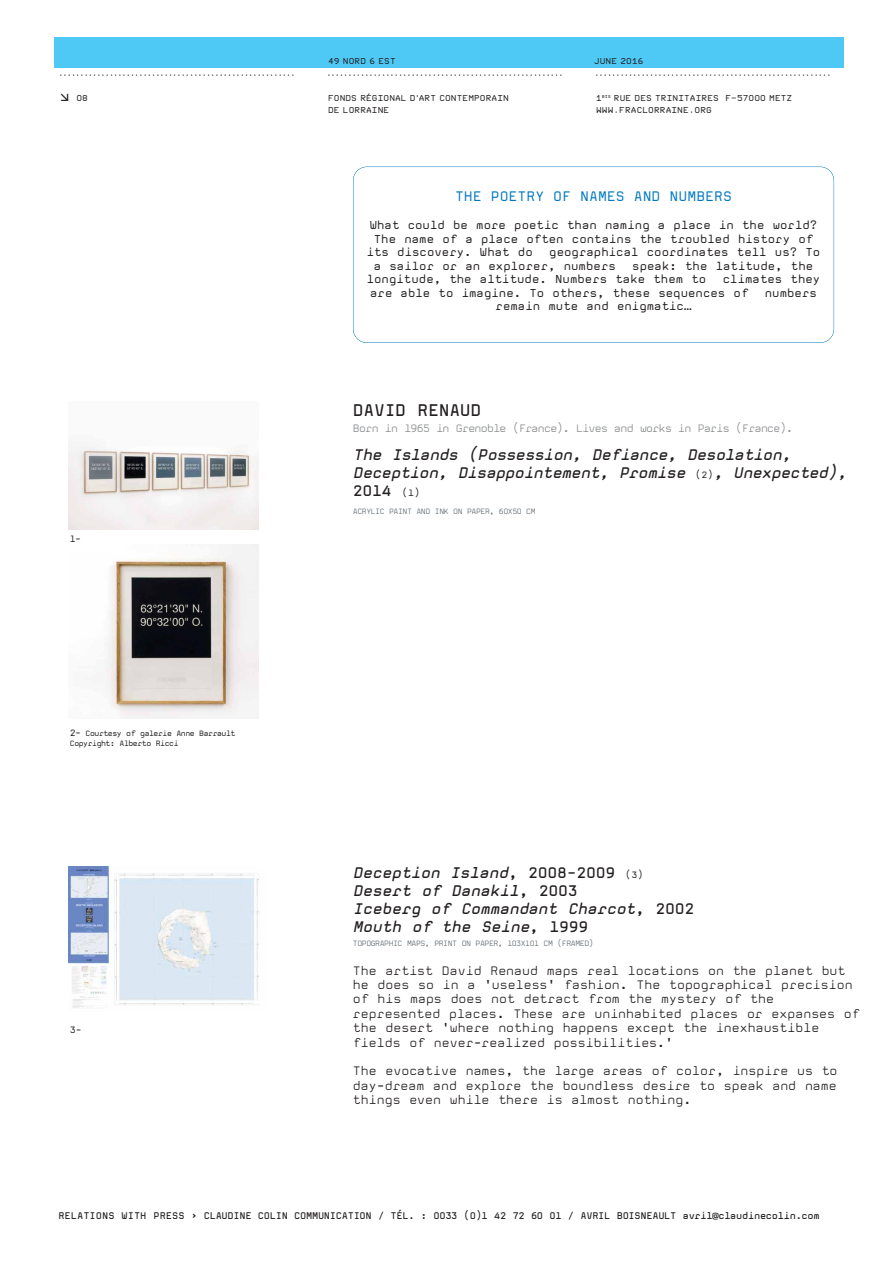
<style>
.page{position:relative;width:893px;height:1263px;background:#fff}
.page>*{position:absolute;margin:0;border:0;box-sizing:border-box;transform-origin:0 0}
.t1{font:700 16.5px "Mono";letter-spacing:-.02em;color:#231f20}
.t2{font:italic 700 15px/18px "Mono";letter-spacing:-.035em;color:#231f20}
.t3{font:13.5px "Mono";color:#0078bf}
.t4{font:300 12px/14.4px "Mono";color:#231f20}
.t5{font:11.25px/13.5px "Mono";color:#231f20}
.t6{font:300 10.5px "Mono";letter-spacing:-.065em;color:#888a8c}
.t7{font:700 9.45px "Mono";letter-spacing:-.035em;color:#231f20}
.t8{font:9px "Mono";color:#231f20}
.t9{font:700 7.5px/12px "FRAC";letter-spacing:.02em;color:#231f20}
.t10{font:300 7.5px "Mono";letter-spacing:-.065em;color:#606970}
.t11{font:7.5px/9.6px "Mono";letter-spacing:-.065em;color:#231f20}
.s1{font-size:12px}
.s2{font-weight:400;font-style:normal;font-size:9px}
.s3{font-style:normal}
.s4{font-size:9px}
</style>
<div class="page">
<div style="left:54px;top:38px;width:789px;height:30px;background:#4ec9f5"></div>
<img style="left:68px;top:447px;width:190px;height:83px">
<img style="left:106px;top:544px;width:152px;height:175px">
<img style="left:68px;top:866px;width:191px;height:142px">
<div style="left:68px;top:533px;width:56px;height:20px;background:#fff"></div>
<div style="left:353px;top:167px;width:481px;height:176px;border:1px solid #0078bf;border-radius:14px"></div>
<p class="t9" style="left:58px;top:68px;width:239px">........................................................</p>
<p class="t9" style="left:60px;top:92px;width:29px"><span class="s1">d</span> 08</p>
<p class="t9" style="left:326px;top:56px;width:239px">49 NORD 6 EST ........................................................</p>
<p class="t9" style="left:328px;top:92px;width:182px">FONDS RÉGIONAL D’ART CONTEMPORAIN<br>DE LORRAINE</p>
<p class="t9" style="left:594px;top:56px;width:239px">JUNE 2016 ........................................................</p>
<p class="t9" style="left:596px;top:92px;width:198px">1<sup>BIS</sup> RUE DES TRINITAIRES F-57000 METZ<br>WWW.FRACLORRAINE.ORG</p>
<p class="t3" style="left:455px;top:191px;width:279px">THE POETRY OF NAMES AND NUMBERS</p>
<p class="t5" style="left:370px;top:219px;width:449px">What could be more poetic than naming a place in the world?</p>
<p class="t5" style="left:374px;top:233px;width:441px">The name of a place often contains the troubled history of</p>
<p class="t5" style="left:367px;top:246px;width:168px">its discovery. What do</p>
<p class="t5" style="left:374px;top:246px;width:448px;text-indent:175px">geographical coordinates tell us? To a sailor or an explorer, numbers</p>
<p class="t5" style="left:367px;top:260px;width:448px;text-indent:266px">speak: the latitude, the longitude, the altitude. Numbers take them to</p>
<p class="t5" style="left:370px;top:273px;width:452px;text-indent:353px">climates they are able to imagine. To others, these sequences of</p>
<p class="t5" style="left:765px;top:287px;width:54px">numbers</p>
<p class="t5" style="left:496px;top:300px;width:197px">remain mute and enigmatic…</p>
<p class="t8" style="left:70px;top:535px;width:13px">1-</p>
<h1 class="t1" style="left:353px;top:404px;width:130px">DAVID RENAUD</h1>
<p class="t6" style="left:353px;top:424px;width:441px">Born in 1965 in Grenoble (France). Lives and works in Paris (France).</p>
<p class="t2" style="left:353px;top:447px;width:496px">The Islands (Possession, Defiance, Desolation,<br>Deception, Disappointement, Promise <span class="s2">(2)</span>, Unexpected),<br><span class="s3">2014</span> <span class="s2">(1)</span></p>
<p class="t10" style="left:353px;top:508px;width:184px">ACRYLIC PAINT AND INK ON PAPER, 60X50 CM</p>
<p class="t11" style="left:70px;top:729px;width:167px"><span class="s4">2-</span> Courtesy of galerie Anne Barrault<br>Copyright: Alberto Ricci</p>
<p class="t8" style="left:70px;top:1026px;width:13px">3-</p>
<p class="t2" style="left:353px;top:865px;width:343px">Deception Island<span class="s3">, 2008-2009</span> <span class="s2">(3)<br></span>Desert of Danakil<span class="s3">, 2003<br></span>Iceberg of Commandant Charcot<span class="s3">, 2002<br></span>Mouth of the Seine<span class="s3">, 1999</span></p>
<p class="t10" style="left:353px;top:941px;width:242px">TOPOGRAPHIC MAPS, PRINT ON PAPER, 103X101 CM (FRAMED)</p>
<p class="t4" style="left:353px;top:964px;width:508px">The artist David Renaud maps real locations on the planet but he does so in a 'useless' fashion. The topographical precision of his maps does not detract from the mystery of the represented places. These are uninhabited places or expanses of the desert 'where nothing happens except the inexhaustible fields of never-realized possibilities.'</p>
<p class="t4" style="left:353px;top:1065px;width:486px;text-align:justify">The evocative names, the large areas of color, inspire us to day-dream and explore the boundless desire to speak and name things even while there is almost nothing.</p>
<p class="t7" style="left:58px;top:1211px;width:763px">RELATIONS WITH PRESS &gt; CLAUDINE COLIN COMMUNICATION / TÉL. : 0033 (0)1 42 72 60 01 / AVRIL BOISNEAULT avril@claudinecolin.com</p>
</div>
